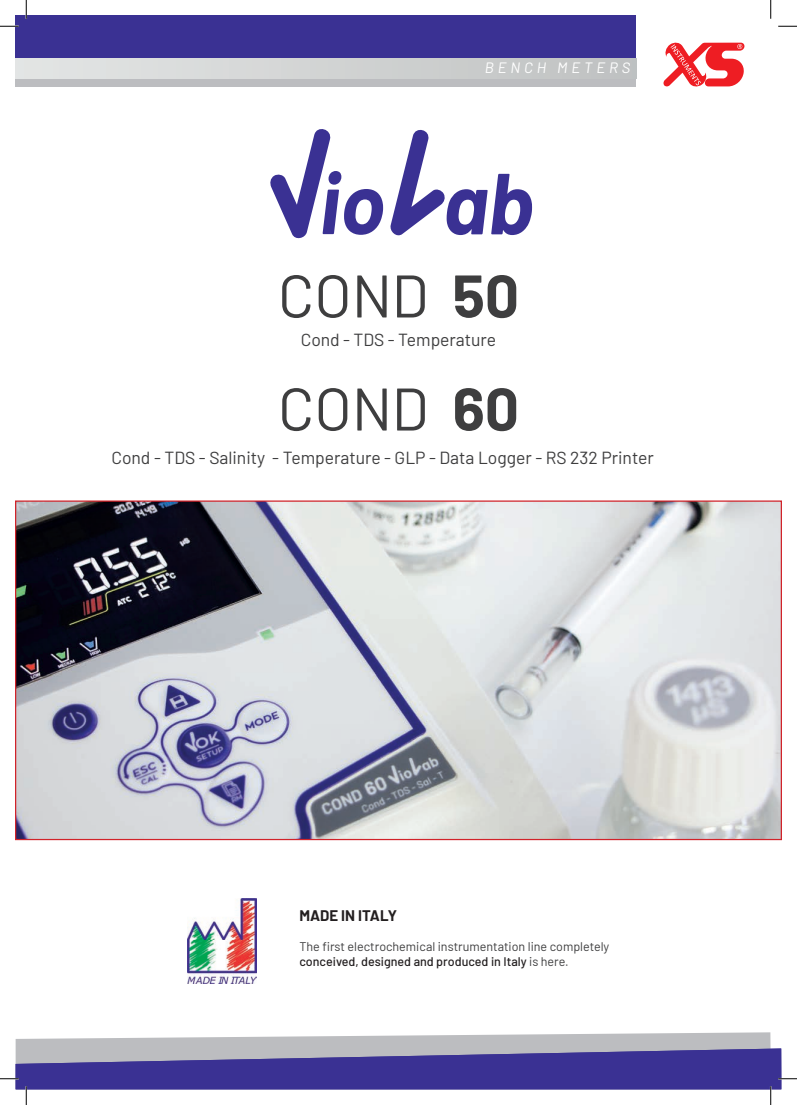
<style>
.page{position:relative;width:797px;height:1105px;background:#fff}
.page>*{position:absolute;margin:0;border:0;box-sizing:border-box;transform-origin:0 0}
.t1{font:60px/113px "Barlow";color:#3e3e3f}
.t2{font:17.5px "Barlow";color:#3e3e3f}
.t3{font:italic 15px "Barlow";letter-spacing:.26em;color:#fff}
.t4{font:700 15px "Barlow";color:#231f20}
.t5{font:12.5px/15px "Barlow";color:#3e3e3f}
.s1{font-weight:700}
.s2{font-weight:500;color:#231f20}
</style>
<div class="page">
<svg style="left:16px;top:1032px;width:755px;height:16px;fill:#bcbdc0"></svg>
<div style="left:16px;top:16px;width:620px;height:70px;background:#bcbdc0"></div>
<div style="left:16px;top:16px;width:620px;height:62px;background:#3a3193"></div>
<div style="left:16px;top:58px;width:620px;height:20px;background:linear-gradient(to right,#e4e6e5,#bfc1c2)"></div>
<svg style="left:663px;top:42px;width:81px;height:45px"></svg>
<svg style="left:270px;top:129px;width:113px;height:109px"></svg>
<svg style="left:390px;top:129px;width:142px;height:107px"></svg>
<img style="left:18px;top:502px;width:761px;height:336px">
<img style="left:188px;top:898px;width:68px;height:85px">
<svg style="left:0;top:25px;width:19px;height:2px"></svg>
<svg style="left:778px;top:25px;width:19px;height:2px"></svg>
<svg style="left:25px;top:0;width:2px;height:19px"></svg>
<svg style="left:770px;top:0;width:1px;height:19px"></svg>
<svg style="left:0;top:1048px;width:797px;height:57px"></svg>
<p class="t3" style="left:484px;top:57px;width:147px">BENCH METERS</p>
<h1 class="t1" style="left:278px;top:235px;width:243px">COND <span class="s1">50<br></span>COND <span class="s1">60</span></h1>
<h2 class="t2" style="left:111px;top:445px;width:544px">Cond - TDS - Salinity - Temperature - GLP - Data Logger - RS 232 Printer</h2>
<h2 class="t2" style="left:301px;top:327px;width:197px">Cond - TDS - Temperature</h2>
<p class="t4" style="left:299px;top:905px;width:99px">MADE IN ITALY</p>
<p class="t5" style="left:299px;top:938px;width:311px">The first electrochemical instrumentation line completely <span class="s2">conceived, designed and produced in Italy</span> is here.</p>
</div>
